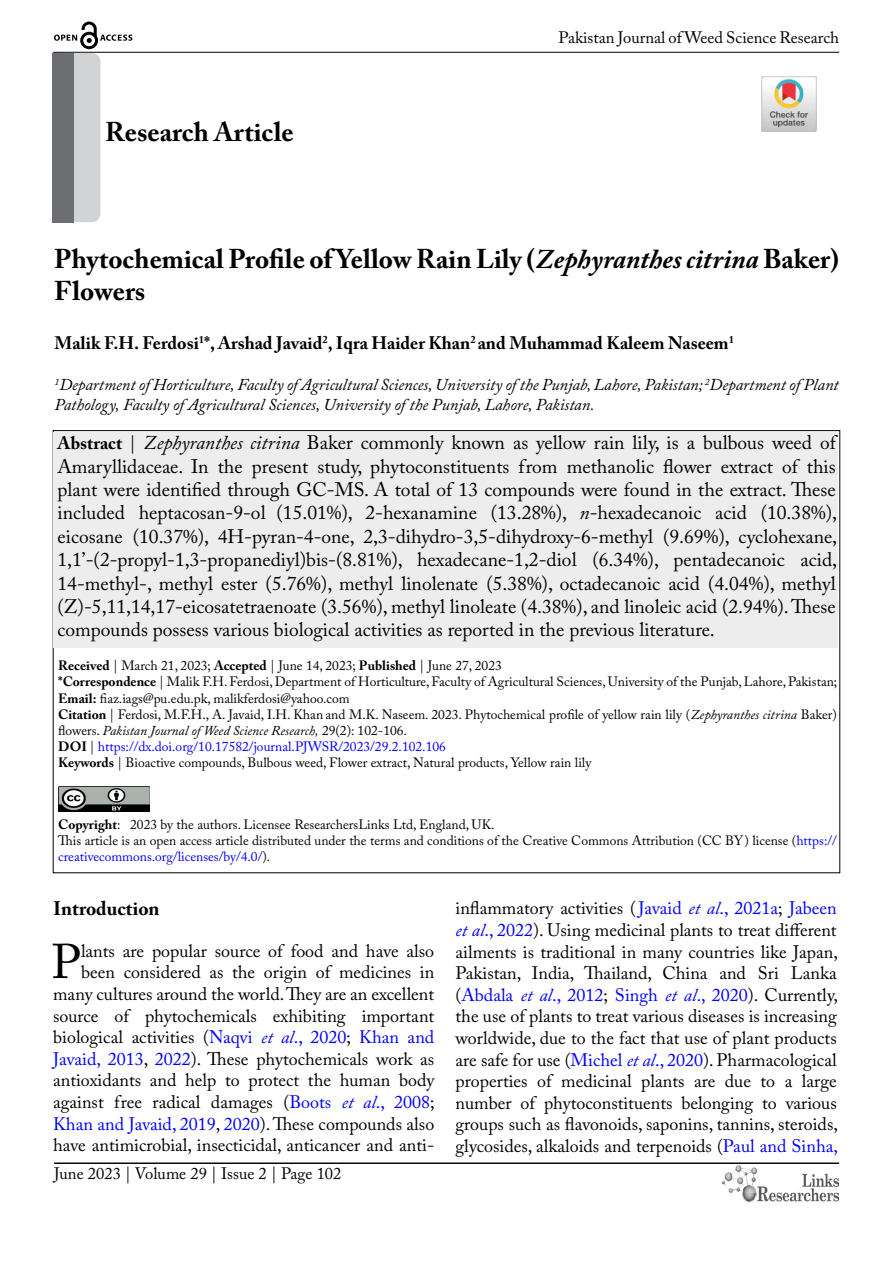
<style>
.page{position:relative;width:893px;height:1263px;background:#fff}
.page>*{position:absolute;margin:0;border:0;box-sizing:border-box;transform-origin:0 0}
.t1{font:48.45px "Adobe Caslon Pro";color:#000}
.t2{font:700 27px/32.4px "Adobe Caslon Pro";color:#000}
.t3{font:19.5px/23.4px "Adobe Caslon Pro";color:#000;text-align:justify}
.t4{font:700 19.5px "Adobe Caslon Pro";color:#000}
.t5{font:18px/21.6px "Adobe Caslon Pro";color:#000;text-align:right}
.t6{font:700 18px "Adobe Caslon Pro";color:#000}
.t7{font:italic 16.5px/19.8px "Adobe Caslon Pro";color:#000}
.t8{font:16.5px "Adobe Caslon Pro";color:#000}
.t9{font:13.5px/16.2px "Adobe Caslon Pro";color:#000}
.s1{font-style:italic}
.s2{font-weight:700;font-size:18px}
.s3{font-size:18px}
.s4{font-weight:700}
.s5{color:#00f}
.s6{font-style:italic;color:#00f}
</style>
<div class="page">
<hr style="left:53px;top:52px;width:786px;height:1px;background:#000">
<img style="left:722px;top:1166px;width:117px;height:36px">
<svg style="left:54px;top:22px;width:78px;height:27px"></svg>
<div style="left:54px;top:53px;width:46px;height:169px;background:#d1d3d4;border-radius:9px"></div>
<hr style="left:54px;top:1163px;width:785px;height:1px;background:#000">
<div style="left:53px;top:53px;width:21px;height:169px;background:#6d6e71"></div>
<div style="left:54px;top:432px;width:784px;height:215px;background:#ededee"></div>
<img style="left:58px;top:786px;width:92px;height:26px">
<img style="left:761px;top:77px;width:55px;height:55px">
<h2 class="t2" style="left:105px;top:116px;width:190px">Research Article</h2>
<p class="t8" style="left:558px;top:27px;width:282px">Pakistan Journal of Weed Science Research</p>
<h2 class="t2" style="left:54px;top:243px;width:786px">Phytochemical Profile of Yellow Rain Lily (<span class="s1">Zephyranthes citrina</span> Baker)<br>Flowers</h2>
<p class="t6" style="left:55px;top:332px;width:681px">Malik F.H. Ferdosi<sup>1</sup>*, Arshad Javaid<sup>2</sup>, Iqra Haider Khan<sup>2</sup> and Muhammad Kaleem Naseem<sup>1</sup></p>
<p class="t7" style="left:55px;top:375px;width:786px"><sup>1</sup>Department of Horticulture, Faculty of Agricultural Sciences, University of the Punjab, Lahore, Pakistan; <sup>2</sup>Department of Plant<br>Pathology, Faculty of Agricultural Sciences, University of the Punjab, Lahore, Pakistan.</p>
<p class="t3" style="left:58px;top:431px;width:781px"><span class="s2">Abstract</span> <span class="s3">|</span> <span class="s1">Zephyranthes citrina</span> Baker commonly known as yellow rain lily, is a bulbous weed of Amaryllidaceae. In the present study, phytoconstituents from methanolic flower extract of this plant were identified through GC-MS. A total of 13 compounds were found in the extract. These included heptacosan-9-ol (15.01%), 2-hexanamine (13.28%), <span class="s1">n</span>-hexadecanoic acid (10.38%), eicosane (10.37%), 4H-pyran-4-one, 2,3-dihydro-3,5-dihydroxy-6-methyl (9.69%), cyclohexane, 1,1’-(2-propyl-1,3-propanediyl)bis-(8.81%), hexadecane-1,2-diol (6.34%), pentadecanoic acid, 14-methyl-, methyl ester (5.76%), methyl linolenate (5.38%), octadecanoic acid (4.04%), methyl (Z)-5,11,14,17-eicosatetraenoate (3.56%), methyl linoleate (4.38%), and linoleic acid (2.94%). These compounds possess various biological activities as reported in the previous literature.</p>
<p class="t9" style="left:58px;top:657px;width:781px"><span class="s4">Received</span> | March 21, 2023; <span class="s4">Accepted</span> | June 14, 2023; <span class="s4">Published</span> | June 27, 2023<br><span class="s4">*Correspondence</span> | Malik F.H. Ferdosi, Department of Horticulture, Faculty of Agricultural Sciences, University of the Punjab, Lahore, Pakistan; <span class="s4">Email:</span> fiaz.iags@pu.edu.pk, malikferdosi@yahoo.com<br><span class="s4">Citation</span> | Ferdosi, M.F.H., A. Javaid, I.H. Khan and M.K. Naseem. 2023. Phytochemical profile of yellow rain lily (<span class="s1">Zephyranthes citrina</span> Baker) flowers. <span class="s1">Pakistan Journal of Weed Science Research,</span> 29(2): 102-106.<br><span class="s4">DOI</span> | <span class="s5">https://dx.doi.org/10.17582/journal.PJWSR/2023/29.2.102.106<br></span><span class="s4">Keywords</span> | Bioactive compounds, Bulbous weed, Flower extract, Natural products, Yellow rain lily</p>
<p class="t9" style="left:58px;top:816px;width:780px"><span class="s4">Copyright</span>: 2023 by the authors. Licensee ResearchersLinks Ltd, England, UK.<br>This article is an open access article distributed under the terms and conditions of the Creative Commons Attribution (CC BY) license (<span class="s5">https:// creativecommons.org/licenses/by/4.0/</span>).</p>
<p class="t4" style="left:53px;top:897px;width:108px">Introduction</p>
<h1 class="t1" style="left:52px;top:933px;width:31px">P</h1>
<p class="t5" style="left:53px;top:940px;width:383px">lants are popular source of food and have also been considered as the origin of medicines in many cultures around the world. They are an excellent source of phytochemicals exhibiting important biological activities (<span class="s5">Naqvi</span> <span class="s6">et al</span><span class="s5">., 2020</span>; <span class="s5">Khan and Javaid, 2013</span>, <span class="s5">2022</span>). These phytochemicals work as antioxidants and help to protect the human body against free radical damages (<span class="s5">Boots</span> <span class="s6">et al</span><span class="s5">., 2008</span>; <span class="s5">Khan and Javaid, 2019</span>, <span class="s5">2020</span>). These compounds also have antimicrobial, insecticidal, anticancer and anti-</p>
<p class="t8" style="left:54px;top:1164px;width:289px">June 2023 | Volume 29 | Issue 2 | Page 102</p>
<p class="t5" style="left:456px;top:897px;width:384px;text-align:justify">inflammatory activities (<span class="s5">Javaid</span> <span class="s6">et al</span><span class="s5">., 2021a</span>; <span class="s5">Jabeen </span><span class="s6">et al</span><span class="s5">., 2022</span>). Using medicinal plants to treat different ailments is traditional in many countries like Japan, Pakistan, India, Thailand, China and Sri Lanka (<span class="s5">Abdala</span> <span class="s6">et al</span><span class="s5">., 2012</span>; <span class="s5">Singh</span> <span class="s6">et al</span><span class="s5">., 2020</span>). Currently, the use of plants to treat various diseases is increasing worldwide, due to the fact that use of plant products are safe for use (<span class="s5">Michel</span> <span class="s6">et al</span><span class="s5">., 2020</span>). Pharmacological properties of medicinal plants are due to a large number of phytoconstituents belonging to various groups such as flavonoids, saponins, tannins, steroids, glycosides, alkaloids and terpenoids (<span class="s5">Paul and Sinha,</span></p>
</div>
